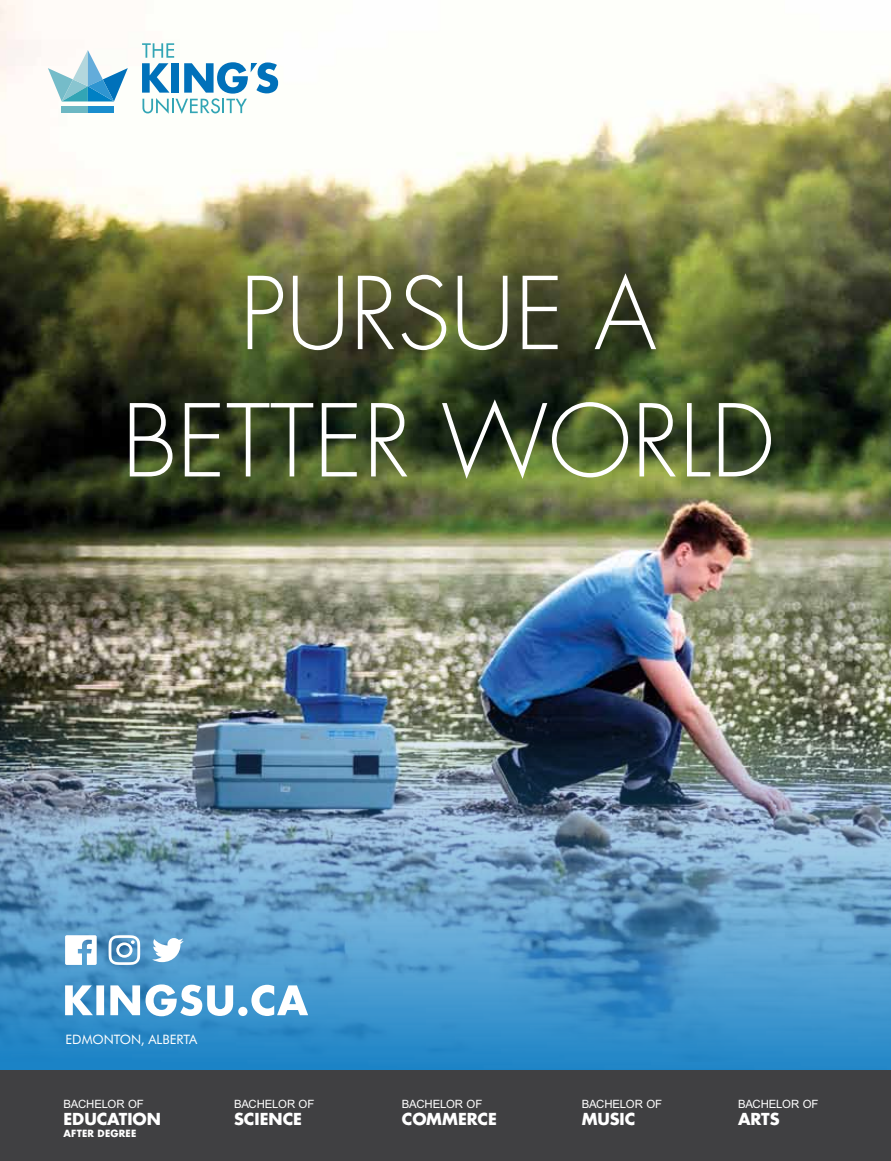
<style>
.page{position:relative;width:891px;height:1161px;background:#fff}
.page>*{position:absolute;margin:0;border:0;box-sizing:border-box;transform-origin:0 0}
.t1{font:300 97.35px/127.4px "Futura";color:#fff;text-align:center}
.t2{font:700 16.05px "Futura Std";color:#fff}
.t3{font:13.05px "Futura BT";color:#fff}
.t4{font:11.4px "Arial";letter-spacing:-.015em;color:#fff}
.t5{font:700 9.6px "Futura Std";letter-spacing:.025em;color:#fff}
</style>
<div class="page">
<img style="left:0;top:0;width:891px;height:599px">
<img style="left:0;top:599px;width:891px;height:472px">
<div style="left:0;top:1071px;width:891px;height:90px;background:#404042"></div>
<div style="left:88px;top:107px;width:26px;height:6px;background:#1a8ece"></div>
<svg style="left:48px;top:50px;width:80px;height:51px"></svg>
<div style="left:62px;top:107px;width:26px;height:6px;background:#6cb8c3"></div>
<svg style="left:142px;top:43px;width:136px;height:71px"></svg>
<svg style="left:65px;top:984px;width:243px;height:32px"></svg>
<svg style="left:152px;top:938px;width:32px;height:24px"></svg>
<svg style="left:65px;top:935px;width:32px;height:30px"></svg>
<svg style="left:109px;top:935px;width:31px;height:30px"></svg>
<h1 class="t1" style="left:122px;top:251px;width:654px">PURSUE A<br>BETTER WORLD</h1>
<p class="t3" style="left:65px;top:1032px;width:133px">EDMONTON, ALBERTA</p>
<p class="t4" style="left:63px;top:1096px;width:82px">BACHELOR OF</p>
<h2 class="t2" style="left:63px;top:1108px;width:99px">EDUCATION</h2>
<p class="t5" style="left:63px;top:1127px;width:75px">AFTER DEGREE</p>
<p class="t4" style="left:234px;top:1097px;width:82px">BACHELOR OF</p>
<h2 class="t2" style="left:234px;top:1109px;width:70px">SCIENCE</h2>
<p class="t4" style="left:402px;top:1097px;width:82px">BACHELOR OF</p>
<h2 class="t2" style="left:402px;top:1109px;width:97px">COMMERCE</h2>
<p class="t4" style="left:582px;top:1097px;width:82px">BACHELOR OF</p>
<h2 class="t2" style="left:582px;top:1109px;width:55px">MUSIC</h2>
<p class="t4" style="left:738px;top:1097px;width:82px">BACHELOR OF</p>
<h2 class="t2" style="left:738px;top:1109px;width:43px">ARTS</h2>
</div>
